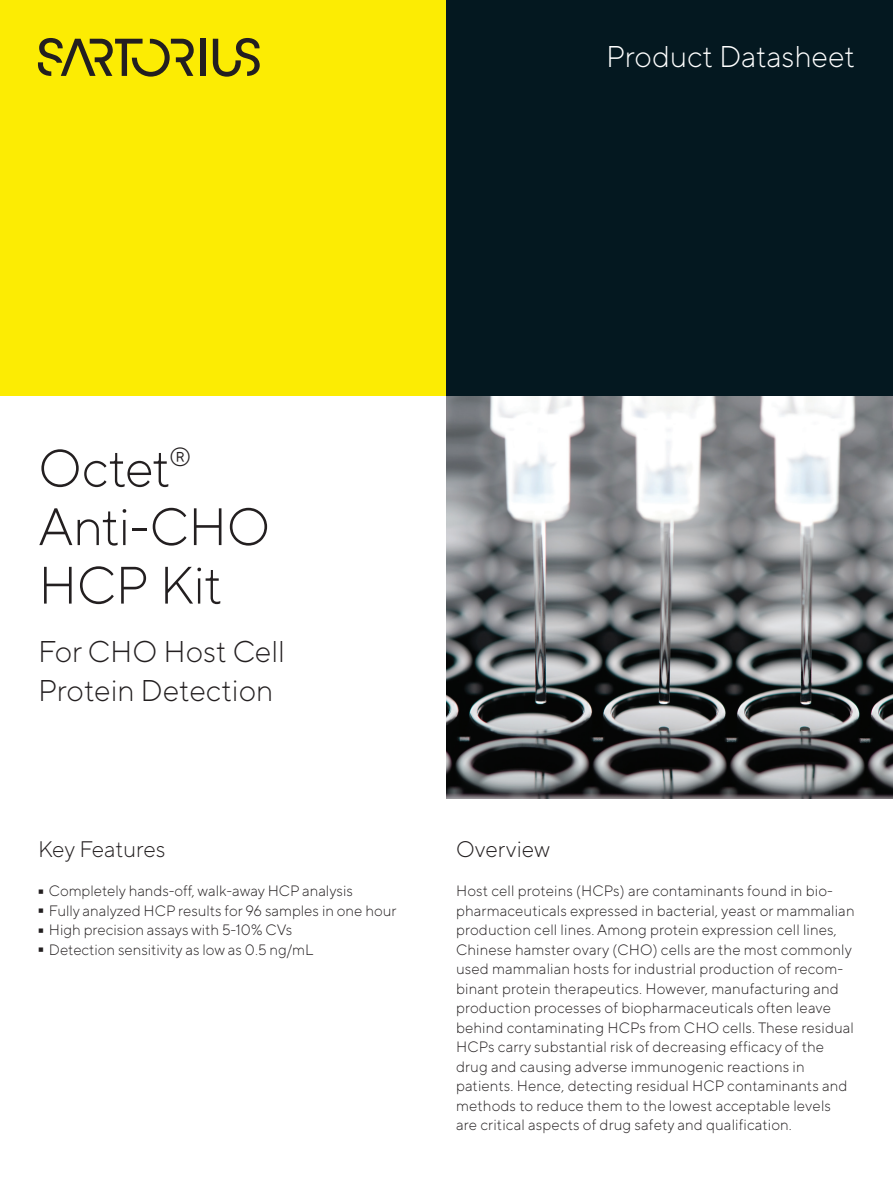
<style>
.page{position:relative;width:893px;height:1191px;background:#fff}
.page>*{position:absolute;margin:0;border:0;box-sizing:border-box;transform-origin:0 0}
.t1{font:300 95.25px "TT Norms Pro";color:#231f20;scale:.16 1}
.t2{font:300 52.5px/58.5px "TT Norms Pro";letter-spacing:-.015em;color:#231f20}
.t3{font:300 30px/39px "TT Norms Pro";color:#231f20}
.t4{font:300 30px "TT Norms Pro";color:#fff}
.t5{font:300 22.5px "TT Norms Pro";color:#231f20}
.t6{font:300 15px/19.5px "TT Norms Pro";letter-spacing:.01em;color:#231f20}
</style>
<div class="page">
<img style="left:446px;top:395px;width:447px;height:403px">
<div style="left:0;top:0;width:446px;height:395px;background:#fcec03"></div>
<div style="left:446px;top:0;width:447px;height:395px;background:#041820"></div>
<div style="left:200px;top:39px;width:5px;height:37px;background:#231f20"></div>
<svg style="left:213px;top:38px;width:47px;height:39px"></svg>
<svg style="left:38px;top:38px;width:156px;height:39px"></svg>
<h3 class="t4" style="left:606px;top:35px;width:250px">Product Datasheet</h3>
<h2 class="t2" style="left:38px;top:435px;width:233px">Octet<sup>®<br></sup>Anti-CHO<br>HCP Kit</h2>
<h3 class="t3" style="left:38px;top:630px;width:248px">For CHO Host Cell<br>Protein Detection</h3>
<h3 class="t5" style="left:38px;top:833px;width:129px">Key Features</h3>
<h1 class="t1" style="left:38px;top:817px;width:38px">-</h1>
<p class="t6" style="left:49px;top:880px;width:305px">Completely hands-off, walk-away HCP analysis</p>
<h1 class="t1" style="left:38px;top:837px;width:38px">-</h1>
<p class="t6" style="left:49px;top:899px;width:349px">Fully analyzed HCP results for 96 samples in one hour</p>
<h1 class="t1" style="left:38px;top:856px;width:38px">-</h1>
<p class="t6" style="left:49px;top:919px;width:245px">High precision assays with 5-10% CVs</p>
<h1 class="t1" style="left:38px;top:876px;width:38px">-</h1>
<p class="t6" style="left:49px;top:938px;width:266px">Detection sensitivity as low as 0.5 ng/mL</p>
<h3 class="t5" style="left:456px;top:833px;width:96px">Overview</h3>
<p class="t6" style="left:456px;top:880px;width:400px">Host cell proteins (HCPs) are contaminants found in bio&shy;pharmaceuticals expressed in bacterial, yeast or mammalian production cell lines. Among protein expression cell lines, Chinese hamster ovary (CHO) cells are the most commonly used mammalian hosts for industrial production of recom&shy;binant protein therapeutics. However, manufacturing and production processes of biopharmaceuticals often leave behind contaminating HCPs from CHO cells. These residual HCPs carry substantial risk of decreasing efficacy of the drug and causing adverse immunogenic reactions in patients. Hence, detecting residual HCP contaminants and methods to reduce them to the lowest acceptable levels are critical aspects of drug safety and qualification.</p>
</div>
